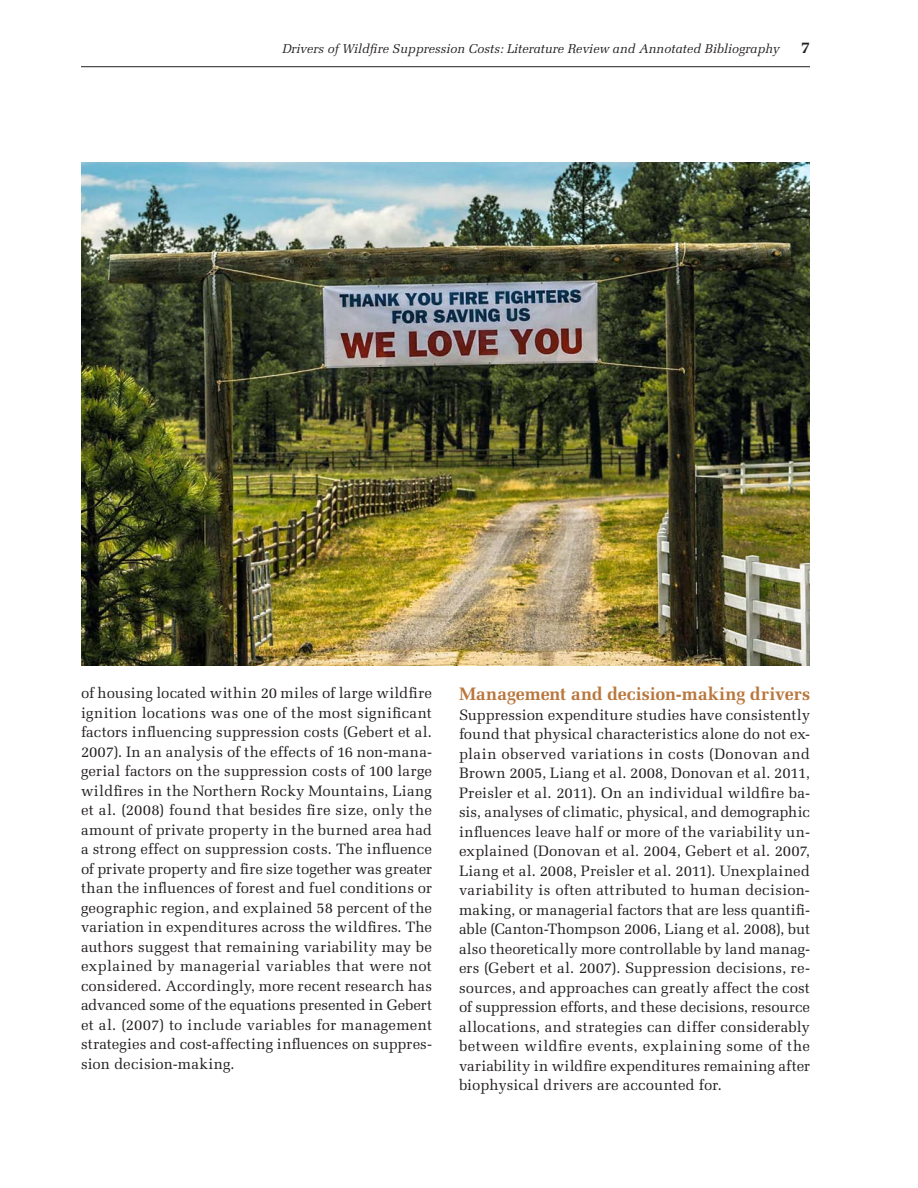
<style>
.page{position:relative;width:918px;height:1188px;background:#fff}
.page>*{position:absolute;margin:0;border:0;box-sizing:border-box;transform-origin:0 0}
.body_text{font:700 18px "Melior";letter-spacing:-.005em;color:#b9773d}
.t1{font:700 16.5px "Melior";color:#231f20}
.body_text-2{font:15px/19.5px "Melior";letter-spacing:.005em;color:#231f20;text-align:justify}
.t2{font:italic 12.75px "Melior";color:#231f20}
</style>
<div class="page">
<hr style="left:81px;top:66px;width:729px;height:1px;background:#231f20">
<img style="left:81px;top:162px;width:729px;height:504px">
<p class="t2" style="left:282px;top:41px;width:499px">Drivers of Wildfire Suppression Costs: Literature Review and Annotated Bibliography</p>
<p class="t1" style="left:801px;top:37px;width:11px">7</p>
<p class="body_text-2" style="left:81px;top:683px;width:353px">of housing located within 20 miles of large wildfire ignition locations was one of the most significant factors influencing suppression costs (Gebert et al.<br>2007). In an analysis of the effects of 16 non-mana&shy;gerial factors on the suppression costs of 100 large wildfires in the Northern Rocky Mountains, Liang et al. (2008) found that besides fire size, only the amount of private property in the burned area had a strong effect on suppression costs. The influence of private property and fire size together was greater than the influences of forest and fuel conditions or geographic region, and explained 58 percent of the variation in expenditures across the wildfires. The authors suggest that remaining variability may be explained by managerial variables that were not considered. Accordingly, more recent research has advanced some of the equations presented in Gebert et al. (2007) to include variables for management strategies and cost-affecting influences on suppres&shy;sion decision-making.</p>
<p class="body_text" style="left:459px;top:683px;width:353px">Management and decision-making drivers</p>
<p class="body_text-2" style="left:459px;top:705px;width:353px">Suppression expenditure studies have consistently found that physical characteristics alone do not ex&shy;plain observed variations in costs (Donovan and Brown 2005, Liang et al. 2008, Donovan et al. 2011, Preisler et al. 2011). On an individual wildfire ba&shy;sis, analyses of climatic, physical, and demographic influences leave half or more of the variability un&shy;explained (Donovan et al. 2004, Gebert et al. 2007, Liang et al. 2008, Preisler et al. 2011). Unexplained variability is often attributed to human decision&shy;making, or managerial factors that are less quantifi&shy;able (Canton-Thompson 2006, Liang et al. 2008), but also theoretically more controllable by land manag&shy;ers (Gebert et al. 2007). Suppression decisions, re&shy;sources, and approaches can greatly affect the cost of suppression efforts, and these decisions, resource allocations, and strategies can differ considerably between wildfire events, explaining some of the variability in wildfire expenditures remaining after biophysical drivers are accounted for.</p>
</div>
